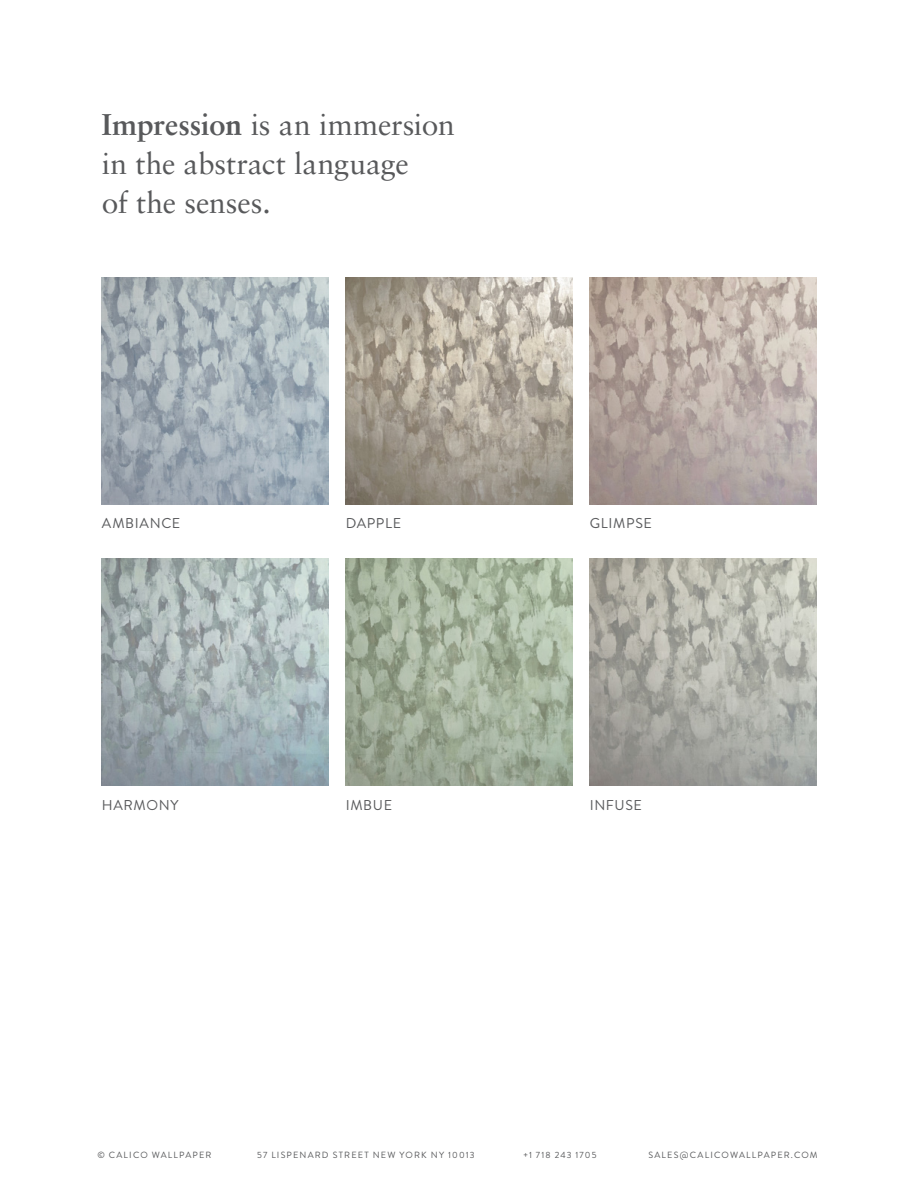
<style>
.page{position:relative;width:918px;height:1188px;background:#fff}
.page>*{position:absolute;margin:0;border:0;box-sizing:border-box;transform-origin:0 0}
.t1{font:30px/39px "Sabon LT Pro";letter-spacing:-.005em;color:#58595b}
.t2{font:14.25px "Brandon Grotesque";letter-spacing:.045em;color:#58595b}
.t3{font:9px "Brandon Grotesque";letter-spacing:.13em;color:#58595b}
.s1{font-weight:700}
</style>
<div class="page">
<img style="left:102px;top:278px;width:226px;height:226px">
<img style="left:102px;top:559px;width:226px;height:226px">
<img style="left:590px;top:278px;width:226px;height:226px">
<img style="left:346px;top:278px;width:226px;height:226px">
<img style="left:346px;top:559px;width:226px;height:226px">
<img style="left:590px;top:559px;width:226px;height:226px">
<h1 class="t1" style="left:102px;top:104px;width:354px"><span class="s1">Impression</span> is an immersion in the abstract language<br>of the senses.</h1>
<h2 class="t2" style="left:102px;top:514px;width:80px">AMBIANCE</h2>
<h2 class="t2" style="left:346px;top:514px;width:57px">DAPPLE</h2>
<h2 class="t2" style="left:590px;top:514px;width:64px">GLIMPSE</h2>
<h2 class="t2" style="left:102px;top:795px;width:78px">HARMONY</h2>
<h2 class="t2" style="left:346px;top:795px;width:48px">IMBUE</h2>
<h2 class="t2" style="left:590px;top:795px;width:54px">INFUSE</h2>
<p class="t3" style="left:97px;top:1149px;width:116px">© CALICO WALLPAPER</p>
<p class="t3" style="left:257px;top:1149px;width:219px">57 LISPENARD STREET NEW YORK NY 10013</p>
<p class="t3" style="left:523px;top:1149px;width:75px">+1 718 243 1705</p>
<p class="t3" style="left:648px;top:1149px;width:171px">SALES@CALICOWALLPAPER.COM</p>
</div>
